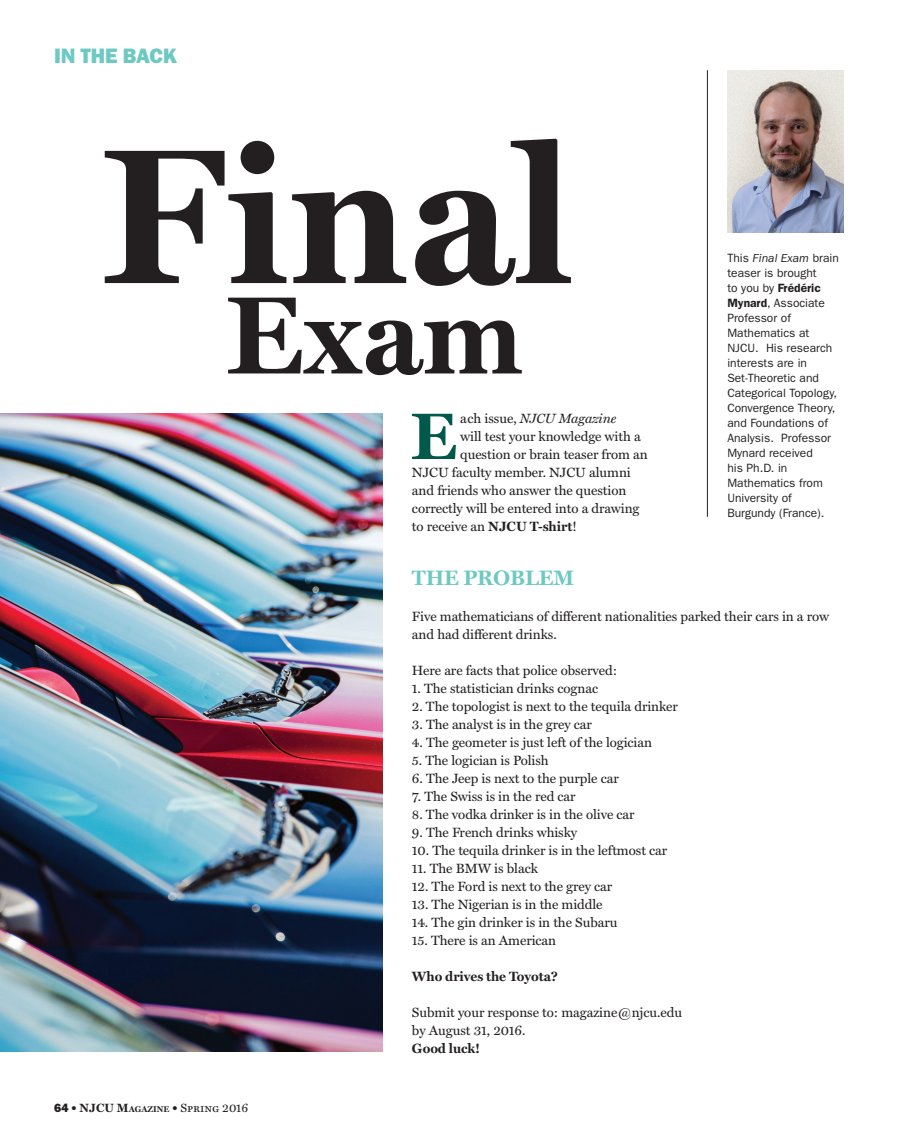
<style>
.page{position:relative;width:918px;height:1134px;background:#fff}
.page>*{position:absolute;margin:0;border:0;box-sizing:border-box;transform-origin:0 0}
.t1{font:700 193.5px "Miller Text";color:#231f20}
.t2{font:700 111px "Miller Text";color:#231f20}
.body_text{font:700 66.15px "Miller Text";color:#00594b}
.body_text-2{font:700 21px "Miller Text";letter-spacing:-.005em;color:#6ec9c3}
.t3{font:21px "ITC Franklin Gothic Std Hvy";letter-spacing:-.005em;color:#6ec9c3}
.body_text-3{font:13.5px/18px "Miller Text";letter-spacing:-.005em;color:#231f20}
.body_text-4{font:700 13.5px "Miller Text";letter-spacing:-.005em;color:#231f20}
.body_text-5{font:italic 13.5px "Miller Text";letter-spacing:-.005em;color:#231f20}
.t4{font:12px/15px "ITC Franklin Gothic Std";color:#231f20}
.t5{font:12px "Miller Text Roman SC";color:#231f20}
.s1{font-style:normal}
.s2{font-style:italic}
.s3{font-weight:600}
.s4{font-weight:700}
.s5{font-family:"ITC Franklin Gothic Std Hvy"}
.s6{font-family:"Miller Text";font-weight:700}
.s7{font-family:"Miller Text";font-weight:700;font-size:8.4px}
</style>
<div class="page">
<img style="left:727px;top:70px;width:117px;height:162px">
<img style="left:1px;top:414px;width:381px;height:638px">
<hr style="left:707px;top:70px;width:1px;height:447px;background:#231f20">
<p class="t3" style="left:54px;top:43px;width:125px">IN THE BACK</p>
<p class="t1" style="left:100px;top:102px;width:475px">Final</p>
<p class="t2" style="left:226px;top:270px;width:299px">Exam</p>
<p class="body_text" style="left:411px;top:397px;width:48px">E</p>
<p class="body_text-5" style="left:460px;top:410px;width:158px"><span class="s1">ach issue,</span> NJCU Magazine</p>
<p class="t4" style="left:727px;top:251px;width:113px">This <span class="s2">Final Exam</span> brain teaser is brought<br>to you by <span class="s3">Frédéric<br>Mynard</span>, Associate<br>Professor of<br>Mathematics at<br>NJCU. His research interests are in<br>Set-Theoretic and<br>Categorical Topology,<br>Convergence Theory, and Foundations of<br>Analysis. Professor<br>Mynard received<br>his Ph.D. in<br>Mathematics from<br>University of<br>Burgundy (France).</p>
<p class="body_text-3" style="left:460px;top:427px;width:182px">will test your knowledge with a</p>
<p class="body_text-3" style="left:460px;top:445px;width:189px">question or brain teaser from an</p>
<p class="body_text-3" style="left:412px;top:463px;width:220px">NJCU faculty member. NJCU alumni</p>
<p class="body_text-3" style="left:412px;top:481px;width:216px">and friends who answer the question</p>
<p class="body_text-3" style="left:412px;top:499px;width:229px">correctly will be entered into a drawing</p>
<p class="body_text-3" style="left:412px;top:517px;width:167px">to receive an <span class="s4">NJCU T-shirt</span>!</p>
<p class="body_text-2" style="left:412px;top:565px;width:164px">THE PROBLEM</p>
<p class="body_text-3" style="left:412px;top:607px;width:419px">Five mathematicians of different nationalities parked their cars in a row and had different drinks.</p>
<p class="body_text-3" style="left:412px;top:661px;width:207px">Here are facts that police observed:</p>
<p class="body_text-3" style="left:412px;top:679px;width:188px">1. The statistician drinks cognac</p>
<p class="body_text-3" style="left:412px;top:697px;width:267px">2. The topologist is next to the tequila drinker</p>
<p class="body_text-3" style="left:412px;top:715px;width:182px">3. The analyst is in the grey car</p>
<p class="body_text-3" style="left:412px;top:733px;width:242px">4. The geometer is just left of the logician</p>
<p class="body_text-3" style="left:412px;top:751px;width:138px">5. The logician is Polish</p>
<p class="body_text-3" style="left:412px;top:769px;width:208px">6. The Jeep is next to the purple car</p>
<p class="body_text-3" style="left:412px;top:787px;width:165px">7. The Swiss is in the red car</p>
<p class="body_text-3" style="left:412px;top:805px;width:224px">8. The vodka drinker is in the olive car</p>
<p class="body_text-3" style="left:412px;top:823px;width:167px">9. The French drinks whisky</p>
<p class="body_text-3" style="left:412px;top:841px;width:257px">10. The tequila drinker is in the leftmost car</p>
<p class="body_text-3" style="left:412px;top:859px;width:127px">11. The BMW is black</p>
<p class="body_text-3" style="left:412px;top:877px;width:202px">12. The Ford is next to the grey car</p>
<p class="body_text-3" style="left:412px;top:895px;width:192px">13. The Nigerian is in the middle</p>
<p class="body_text-3" style="left:412px;top:913px;width:207px">14. The gin drinker is in the Subaru</p>
<p class="body_text-3" style="left:412px;top:931px;width:146px">15. There is an American</p>
<p class="body_text-4" style="left:412px;top:968px;width:147px">Who drives the Toyota?</p>
<p class="body_text-3" style="left:412px;top:1003px;width:272px">Submit your response to: magazine@njcu.edu by August 31, 2016.</p>
<p class="body_text-4" style="left:412px;top:1040px;width:70px">Good luck!</p>
<p class="t5" style="left:54px;top:1101px;width:195px"><span class="s5">64</span> <span class="s6">• NJCU M</span><span class="s7">AGAZINE</span> <span class="s6">•</span> Spring 2016</p>
</div>
